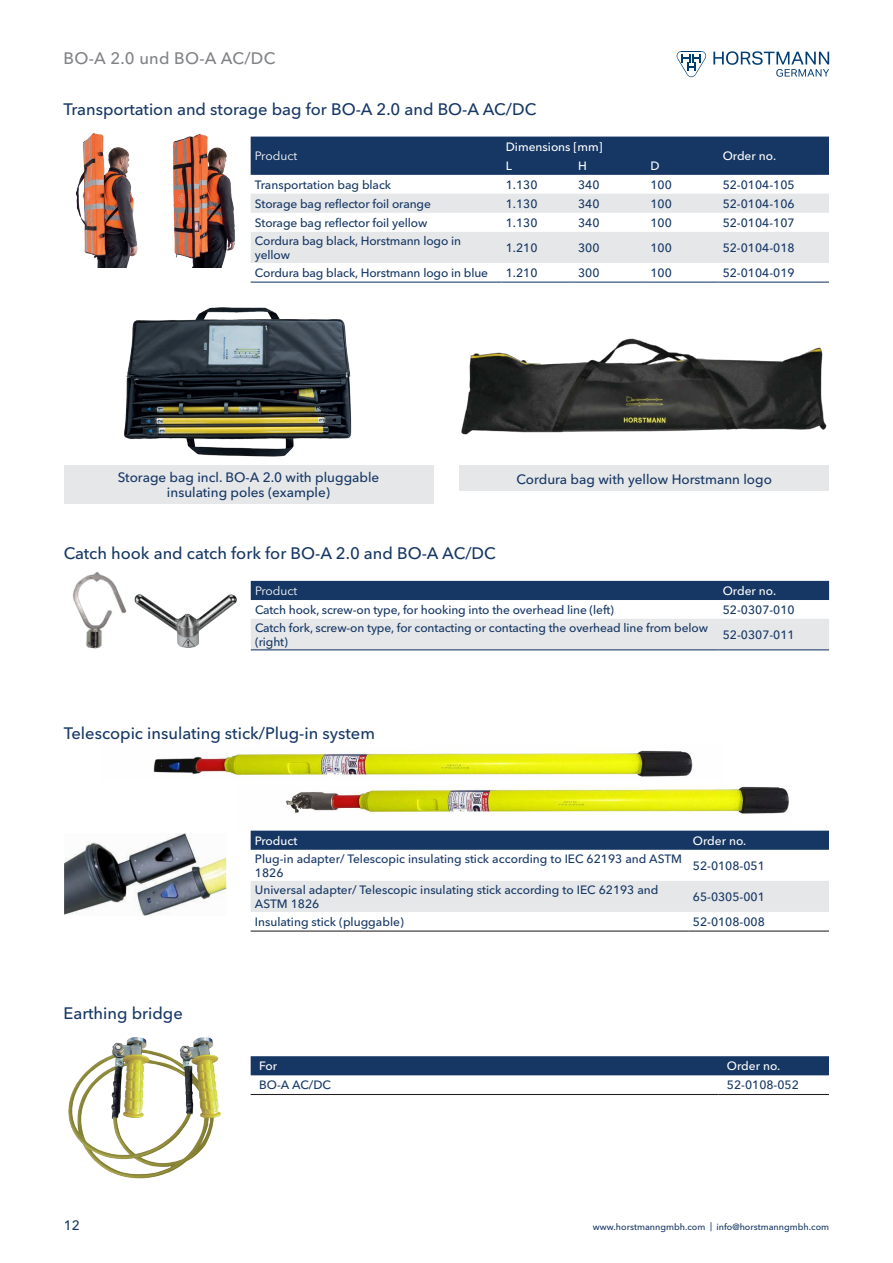
<style>
.page{position:relative;width:893px;height:1263px;background:#fff}
.page>*{position:absolute;margin:0;border:0;box-sizing:border-box;transform-origin:0 0}
.Zwischenüberschrifte{font:500 16.5px "Avenir Next W1 G";color:#163764}
.Subtitel{font:500 16.5px "Avenir Next W1 G";letter-spacing:.015em;color:#808285}
.Bildunterschrift{font:500 13.5px "Avenir Next W1 G";color:#163764}
.Tabelle_-_Text{font:500 12px/13.5px "Avenir Next W1 G";letter-spacing:-.01em;color:#163764}
.Tabelle_-_Artikelnum{font:500 12px "Avenir Next W1 G";color:#163764}
.Headline_-_weiß{font:500 12px "Avenir Next W1 G";color:#fff}
.Headline_-_weiß-2{font:12px "Avenir Next W1 G";color:#fff}
.t1{font:500 9px "Avenir Next W1 G";color:#163764}
</style>
<div class="page">
<svg style="left:677px;top:51px;width:29px;height:26px"></svg>
<svg style="left:713px;top:51px;width:116px;height:26px"></svg>
<img style="left:76px;top:133px;width:62px;height:135px">
<img style="left:172px;top:134px;width:63px;height:134px">
<div style="left:251px;top:137px;width:578px;height:38px;background:#163764"></div>
<svg style="left:251px;top:194px;width:578px;height:69px"></svg>
<hr style="left:251px;top:282px;width:251px;height:1px;background:#163764">
<hr style="left:502px;top:282px;width:72px;height:1px;background:#163764">
<hr style="left:574px;top:282px;width:72px;height:1px;background:#163764">
<hr style="left:646px;top:282px;width:72px;height:1px;background:#163764">
<hr style="left:718px;top:282px;width:111px;height:1px;background:#163764">
<img style="left:134px;top:594px;width:103px;height:54px">
<img style="left:73px;top:572px;width:54px;height:76px">
<div style="left:251px;top:581px;width:578px;height:19px;background:#163764"></div>
<div style="left:251px;top:619px;width:578px;height:30px;background:#e6e7e9"></div>
<hr style="left:251px;top:649px;width:467px;height:1px;background:#163764">
<hr style="left:718px;top:649px;width:111px;height:1px;background:#163764">
<img style="left:64px;top:833px;width:163px;height:82px">
<img style="left:153px;top:750px;width:540px;height:27px">
<img style="left:250px;top:786px;width:542px;height:45px">
<img style="left:68px;top:1037px;width:153px;height:142px">
<div style="left:251px;top:1056px;width:578px;height:19px;background:#163764"></div>
<hr style="left:251px;top:1094px;width:467px;height:1px;background:#231f20">
<hr style="left:718px;top:1094px;width:111px;height:1px;background:#231f20">
<div style="left:459px;top:466px;width:370px;height:25px;background:#e6e7e9"></div>
<img style="left:461px;top:338px;width:366px;height:97px">
<img style="left:124px;top:308px;width:228px;height:149px">
<div style="left:64px;top:466px;width:369px;height:38px;background:#e6e7e9"></div>
<div style="left:251px;top:831px;width:578px;height:19px;background:#163764"></div>
<div style="left:251px;top:881px;width:578px;height:31px;background:#e6e7e9"></div>
<hr style="left:251px;top:930px;width:438px;height:1px;background:#231f20">
<hr style="left:689px;top:930px;width:140px;height:1px;background:#231f20">
<p class="Subtitel" style="left:64px;top:45px;width:213px">BO-A 2.0 und BO-A AC/DC</p>
<p class="Zwischenüberschrifte" style="left:64px;top:96px;width:474px">Transportation and storage bag for BO-A 2.0 and BO-A AC/DC</p>
<p class="Headline_-_weiß-2" style="left:255px;top:146px;width:44px">Product</p>
<p class="Headline_-_weiß" style="left:506px;top:137px;width:98px">Dimensions [mm]</p>
<p class="Headline_-_weiß" style="left:506px;top:156px;width:8px">L</p>
<p class="Headline_-_weiß" style="left:578px;top:156px;width:10px">H</p>
<p class="Headline_-_weiß" style="left:650px;top:156px;width:11px">D</p>
<p class="Headline_-_weiß" style="left:723px;top:146px;width:55px">Order no.</p>
<p class="Tabelle_-_Text" style="left:255px;top:177px;width:138px">Transportation bag black</p>
<p class="Tabelle_-_Text" style="left:506px;top:177px;width:33px">1.130</p>
<p class="Tabelle_-_Text" style="left:578px;top:177px;width:23px">340</p>
<p class="Tabelle_-_Text" style="left:650px;top:177px;width:23px">100</p>
<p class="Tabelle_-_Artikelnum" style="left:723px;top:175px;width:73px">52-0104-105</p>
<p class="Tabelle_-_Text" style="left:255px;top:196px;width:178px">Storage bag reflector foil orange</p>
<p class="Tabelle_-_Text" style="left:506px;top:196px;width:33px">1.130</p>
<p class="Tabelle_-_Text" style="left:578px;top:196px;width:23px">340</p>
<p class="Tabelle_-_Text" style="left:650px;top:196px;width:23px">100</p>
<p class="Tabelle_-_Artikelnum" style="left:723px;top:194px;width:73px">52-0104-106</p>
<p class="Tabelle_-_Text" style="left:255px;top:215px;width:174px">Storage bag reflector foil yellow</p>
<p class="Tabelle_-_Text" style="left:506px;top:215px;width:33px">1.130</p>
<p class="Tabelle_-_Text" style="left:578px;top:215px;width:23px">340</p>
<p class="Tabelle_-_Text" style="left:650px;top:215px;width:23px">100</p>
<p class="Tabelle_-_Artikelnum" style="left:723px;top:213px;width:73px">52-0104-107</p>
<p class="Tabelle_-_Text" style="left:255px;top:233px;width:208px">Cordura bag black, Horstmann logo in yellow</p>
<p class="Tabelle_-_Text" style="left:506px;top:240px;width:33px">1.210</p>
<p class="Tabelle_-_Text" style="left:578px;top:240px;width:23px">300</p>
<p class="Tabelle_-_Text" style="left:650px;top:240px;width:23px">100</p>
<p class="Tabelle_-_Artikelnum" style="left:723px;top:238px;width:73px">52-0104-018</p>
<p class="Tabelle_-_Text" style="left:255px;top:265px;width:235px">Cordura bag black, Horstmann logo in blue</p>
<p class="Tabelle_-_Text" style="left:506px;top:265px;width:33px">1.210</p>
<p class="Tabelle_-_Text" style="left:578px;top:265px;width:23px">300</p>
<p class="Tabelle_-_Text" style="left:650px;top:265px;width:23px">100</p>
<p class="Tabelle_-_Artikelnum" style="left:723px;top:263px;width:73px">52-0104-019</p>
<p class="Bildunterschrift" style="left:118px;top:467px;width:263px">Storage bag incl. BO-A 2.0 with pluggable</p>
<p class="Bildunterschrift" style="left:516px;top:468px;width:257px">Cordura bag with yellow Horstmann logo</p>
<p class="Bildunterschrift" style="left:167px;top:482px;width:165px">insulating poles (example)</p>
<p class="Zwischenüberschrifte" style="left:64px;top:540px;width:434px">Catch hook and catch fork for BO-A 2.0 and BO-A AC/DC</p>
<p class="Headline_-_weiß-2" style="left:255px;top:581px;width:44px">Product</p>
<p class="Headline_-_weiß" style="left:723px;top:581px;width:55px">Order no.</p>
<p class="Tabelle_-_Text" style="left:255px;top:602px;width:361px">Catch hook, screw-on type, for hooking into the overhead line (left)</p>
<p class="Tabelle_-_Artikelnum" style="left:723px;top:600px;width:73px">52-0307-010</p>
<p class="Tabelle_-_Text" style="left:255px;top:620px;width:454px">Catch fork, screw-on type, for contacting or contacting the overhead line from below (right)</p>
<p class="Tabelle_-_Artikelnum" style="left:723px;top:625px;width:73px">52-0307-011</p>
<p class="Zwischenüberschrifte" style="left:64px;top:720px;width:313px">Telescopic insulating stick/Plug-in system</p>
<p class="Zwischenüberschrifte" style="left:64px;top:999px;width:121px">Earthing bridge</p>
<p class="Headline_-_weiß" style="left:255px;top:831px;width:44px">Product</p>
<p class="Headline_-_weiß" style="left:693px;top:831px;width:55px">Order no.</p>
<p class="Tabelle_-_Text" style="left:255px;top:851px;width:429px">Plug-in adapter/ Telescopic insulating stick according to IEC 62193 and ASTM<br>1826</p>
<p class="Tabelle_-_Artikelnum" style="left:693px;top:856px;width:73px">52-0108-051</p>
<p class="Tabelle_-_Text" style="left:255px;top:882px;width:405px">Universal adapter/ Telescopic insulating stick according to IEC 62193 and<br>ASTM 1826</p>
<p class="Tabelle_-_Artikelnum" style="left:693px;top:887px;width:73px">65-0305-001</p>
<p class="Tabelle_-_Text" style="left:255px;top:914px;width:150px">Insulating stick (pluggable)</p>
<p class="Tabelle_-_Artikelnum" style="left:693px;top:912px;width:73px">52-0108-008</p>
<p class="Headline_-_weiß" style="left:259px;top:1056px;width:19px">For</p>
<p class="Headline_-_weiß" style="left:727px;top:1056px;width:55px">Order no.</p>
<p class="Tabelle_-_Text" style="left:259px;top:1077px;width:73px">BO-A AC/DC</p>
<p class="Tabelle_-_Artikelnum" style="left:727px;top:1076px;width:73px">52-0108-052</p>
<p class="Bildunterschrift" style="left:64px;top:1214px;width:18px">12</p>
<p class="t1" style="left:593px;top:1219px;width:238px">www.horstmanngmbh.com | info@horstmanngmbh.com</p>
</div>
